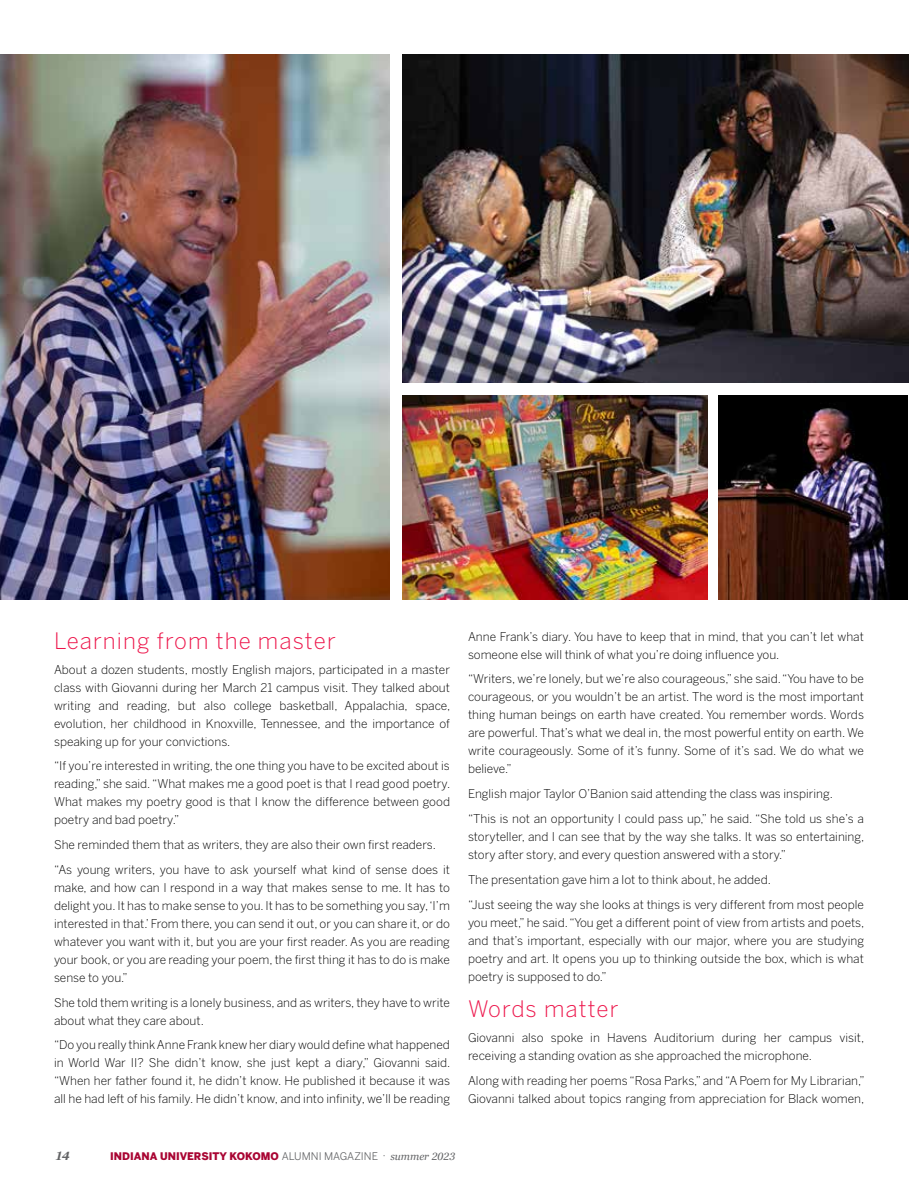
<style>
.page{position:relative;width:918px;height:1188px;background:#fff}
.page>*{position:absolute;margin:0;border:0;box-sizing:border-box;transform-origin:0 0}
.t1{font:300 22.5px "Benton Sans";letter-spacing:.05em;color:#ed174c}
.t2{font:300 12px/18px "Benton Sans";color:#000}
.t3{font:italic 700 12px "Georgia Pro";color:#636466}
.t4{font:900 10.5px "Benton Sans";color:#a90533}
.s1{font-weight:400;color:#636466}
.s2{font-family:"Georgia Pro";font-weight:400;font-style:italic;color:#636466}
</style>
<div class="page">
<img style="left:718px;top:395px;width:189px;height:205px">
<img style="left:0;top:54px;width:390px;height:546px">
<img style="left:403px;top:54px;width:505px;height:328px">
<img style="left:403px;top:395px;width:305px;height:205px">
<h1 class="t1" style="left:54px;top:628px;width:283px">Learning from the master</h1>
<p class="t2" style="left:54px;top:660px;width:398px;text-align:justify">About a dozen students, mostly English majors, participated in a master class with Giovanni during her March 21 campus visit. They talked about writing and reading, but also college basketball, Appalachia, space, evolution, her childhood in Knoxville, Tennessee, and the importance of speaking up for your convictions.</p>
<p class="t2" style="left:54px;top:757px;width:398px;text-align:justify">“If you’re interested in writing, the one thing you have to be excited about is reading,” she said. “What makes me a good poet is that I read good poetry.<br>What makes my poetry good is that I know the difference between good poetry and bad poetry.”</p>
<p class="t2" style="left:54px;top:832px;width:397px;line-height:24.8px">She reminded them that as writers, they are also their own first readers. “As young writers, you have to ask yourself what kind of sense does it</p>
<p class="t2" style="left:54px;top:879px;width:398px;text-align:justify">make, and how can I respond in a way that makes sense to me. It has to delight you. It has to make sense to you. It has to be something you say, ‘I’m interested in that.’ From there, you can send it out, or you can share it, or do whatever you want with it, but you are your first reader. As you are reading your book, or you are reading your poem, the first thing it has to do is make sense to you.”</p>
<p class="t2" style="left:54px;top:993px;width:398px">She told them writing is a lonely business, and as writers, they have to write about what they care about.</p>
<p class="t2" style="left:54px;top:1036px;width:398px;text-align:justify">“Do you really think Anne Frank knew her diary would define what happened in World War II? She didn’t know, she just kept a diary,” Giovanni said. “When her father found it, he didn’t know. He published it because it was all he had left of his family. He didn’t know, and into infinity, we’ll be reading</p>
<p class="t2" style="left:468px;top:627px;width:398px">Anne Frank’s diary. You have to keep that in mind, that you can’t let what someone else will think of what you’re doing influence you.</p>
<p class="t2" style="left:468px;top:670px;width:398px;text-align:justify">“Writers, we’re lonely, but we’re also courageous,” she said. “You have to be courageous, or you wouldn’t be an artist. The word is the most important thing human beings on earth have created. You remember words. Words are powerful. That’s what we deal in, the most powerful entity on earth. We write courageously. Some of it’s funny. Some of it’s sad. We do what we believe.”</p>
<p class="t2" style="left:468px;top:781px;width:397px;line-height:24.8px">English major Taylor O’Banion said attending the class was inspiring. “This is not an opportunity I could pass up,” he said. “She told us she’s a</p>
<p class="t2" style="left:468px;top:828px;width:398px">storyteller, and I can see that by the way she talks. It was so entertaining, story after story, and every question answered with a story.”</p>
<p class="t2" style="left:468px;top:867px;width:398px;line-height:24.8px">The presentation gave him a lot to think about, he added.<br>“Just seeing the way she looks at things is very different from most people</p>
<p class="t2" style="left:468px;top:913px;width:398px;text-align:justify">you meet,” he said. “You get a different point of view from artists and poets, and that’s important, especially with our major, where you are studying poetry and art. It opens you up to thinking outside the box, which is what poetry is supposed to do.”</p>
<h1 class="t1" style="left:468px;top:996px;width:152px">Words matter</h1>
<p class="t2" style="left:468px;top:1029px;width:398px">Giovanni also spoke in Havens Auditorium during her campus visit, receiving a standing ovation as she approached the microphone.</p>
<p class="t2" style="left:468px;top:1071px;width:398px">Along with reading her poems “Rosa Parks,” and “A Poem for My Librarian,”<br>Giovanni talked about topics ranging from appreciation for Black women,</p>
<p class="t3" style="left:55px;top:1149px;width:16px">14</p>
<p class="t4" style="left:110px;top:1149px;width:347px">INDIANA UNIVERSITY KOKOMO <span class="s1">ALUMNI MAGAZINE ·</span> <span class="s2">summer 2023</span></p>
</div>
